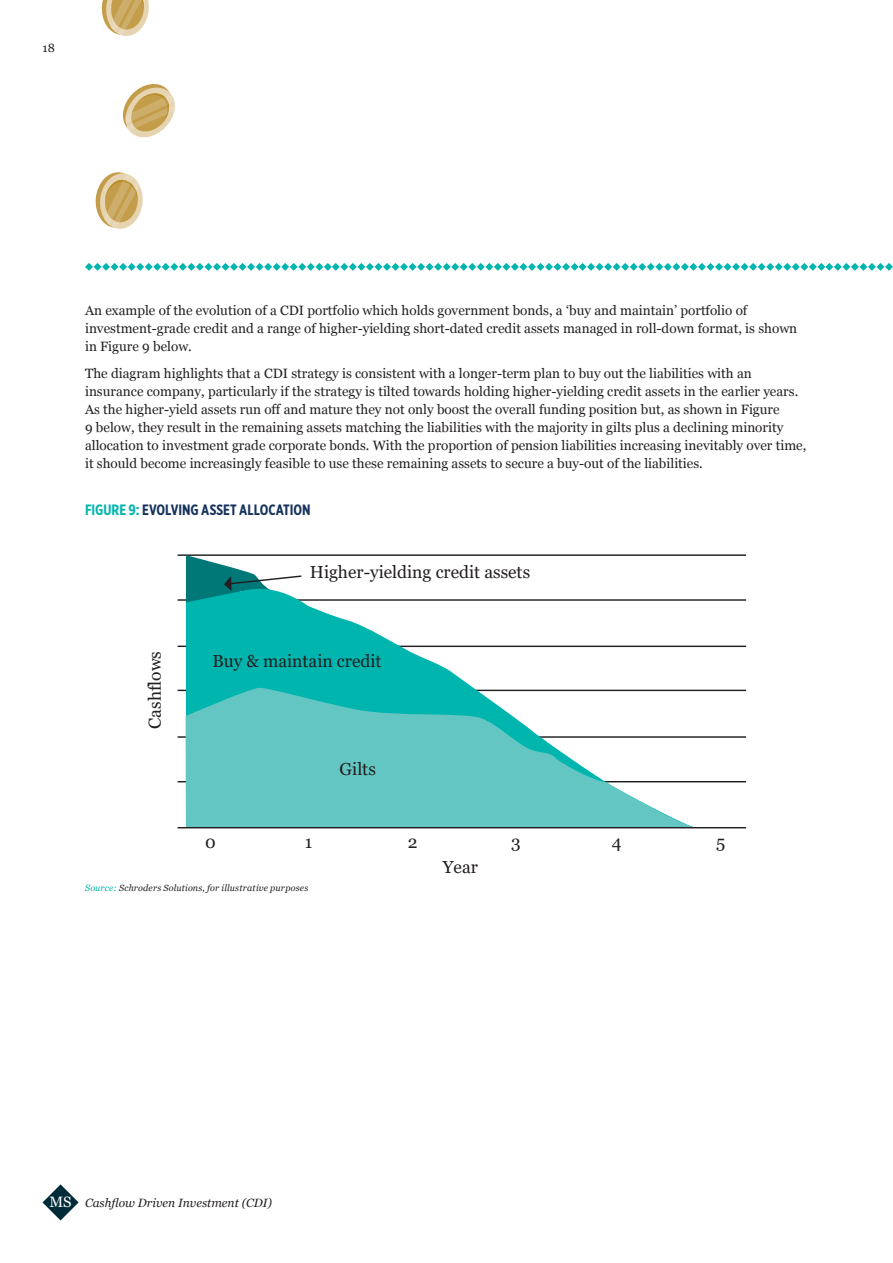
<style>
.page{position:relative;width:893px;height:1263px;background:#fff}
.page>*{position:absolute;margin:0;border:0;box-sizing:border-box;transform-origin:0 0}
.t1{font:17.4px "Georgia";color:#231f20}
.t2{font:700 15px "Gotham X Narrow";color:#17335d}
.t3{font:13.5px/18px "Georgia";color:#231f20}
.t4{font:italic 12px "Georgia";color:#231f20}
.t5{font:12px "Georgia";color:#231f20}
.t6{font:italic 9px "Georgia";letter-spacing:.02em;color:#231f20}
.s1{color:#00b5ae}
.s2{font-style:normal;font-size:15px;color:#fff}
</style>
<div class="page">
<svg style="left:85px;top:263px;width:808px;height:8px"></svg>
<svg style="left:122px;top:84px;width:53px;height:54px"></svg>
<svg style="left:101px;top:0;width:48px;height:36px"></svg>
<svg style="left:95px;top:172px;width:48px;height:57px"></svg>
<hr style="left:178px;top:554px;width:568px;height:2px;background:#231f20">
<hr style="left:178px;top:599px;width:568px;height:2px;background:#231f20">
<hr style="left:178px;top:646px;width:568px;height:1px;background:#231f20">
<hr style="left:178px;top:690px;width:568px;height:1px;background:#231f20">
<hr style="left:178px;top:736px;width:568px;height:2px;background:#231f20">
<hr style="left:178px;top:781px;width:568px;height:1px;background:#231f20">
<svg style="left:186px;top:555px;width:117px;height:25px"></svg>
<svg style="left:186px;top:580px;width:510px;height:108px"></svg>
<svg style="left:186px;top:688px;width:510px;height:139px;fill:#64c6c3"></svg>
<hr style="left:178px;top:827px;width:568px;height:1px;background:#231f20">
<svg style="left:43px;top:1184px;width:36px;height:36px"></svg>
<p class="t5" style="left:43px;top:39px;width:14px">18</p>
<p class="t3" style="left:85px;top:301px;width:714px">An example of the evolution of a CDI portfolio which holds government bonds, a ‘buy and maintain’ portfolio of investment-grade credit and a range of higher-yielding short-dated credit assets managed in roll-down format, is shown in Figure 9 below.</p>
<p class="t3" style="left:85px;top:363px;width:723px">The diagram highlights that a CDI strategy is consistent with a longer-term plan to buy out the liabilities with an insurance company, particularly if the strategy is tilted towards holding higher-yielding credit assets in the earlier years.<br>As the higher-yield assets run off and mature they not only boost the overall funding position but, as shown in Figure<br>9 below, they result in the remaining assets matching the liabilities with the majority in gilts plus a declining minority allocation to investment grade corporate bonds. With the proportion of pension liabilities increasing inevitably over time, it should become increasingly feasible to use these remaining assets to secure a buy-out of the liabilities.</p>
<p class="t2" style="left:85px;top:501px;width:227px"><span class="s1">FIGURE 9:</span> EVOLVING ASSET ALLOCATION</p>
<p class="t1" style="left:144px;top:729px;width:79px;rotate:-90deg">Cashflows</p>
<p class="t1" style="left:310px;top:561px;width:222px">Higher-yielding credit assets</p>
<p class="t1" style="left:212px;top:651px;width:171px">Buy &amp; maintain credit</p>
<p class="t1" style="left:217px;top:652px;width:171px">Buy &amp; maintain credit</p>
<p class="t1" style="left:205px;top:831px;width:12px">0</p>
<p class="t1" style="left:305px;top:831px;width:9px">1</p>
<p class="t1" style="left:340px;top:758px;width:38px">Gilts</p>
<p class="t1" style="left:343px;top:760px;width:38px">Gilts</p>
<p class="t1" style="left:408px;top:831px;width:11px">2</p>
<p class="t1" style="left:511px;top:831px;width:11px">3</p>
<p class="t1" style="left:612px;top:831px;width:11px">4</p>
<p class="t1" style="left:716px;top:831px;width:11px">5</p>
<p class="t1" style="left:443px;top:856px;width:37px">Year</p>
<p class="t6" style="left:85px;top:881px;width:225px"><span class="s1">Source:</span> Schroders Solutions, for illustrative purposes</p>
<p class="t4" style="left:49px;top:1194px;width:224px"><span class="s2">MS</span> Cashflow Driven Investment (CDI)</p>
</div>
